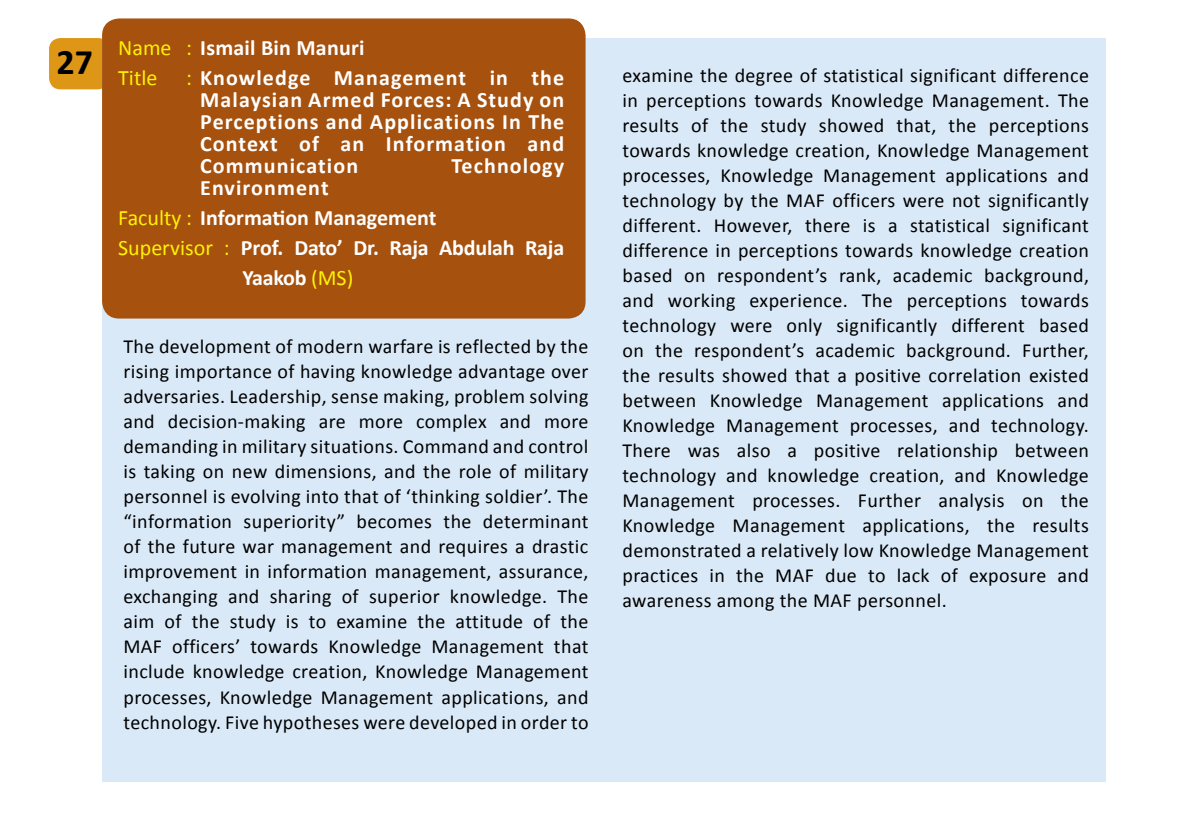
<style>
.page{position:relative;width:1191px;height:820px;background:#fff}
.page>*{position:absolute;margin:0;border:0;box-sizing:border-box;transform-origin:0 0}
.t1{font:700 36px "Calibri";color:#000}
.t2{font:700 22px/22px "Calibri";letter-spacing:.035em;color:#fff;text-align:justify}
.t3{font:700 22px "Calibri";letter-spacing:-.01em;color:#fff}
.t4{font:700 22px "Calibri";color:#fff}
.t5{font:700 22px/30px "Calibri";letter-spacing:.01em;color:#fff}
.t6{font:20px/25px "Calibri";letter-spacing:.02em;color:#000;text-align:justify}
.s1{font-weight:400;color:#fff200}
</style>
<div class="page">
<div style="left:49px;top:38px;width:60px;height:51px;background:#de9616;border-radius:11px"></div>
<div style="left:102px;top:38px;width:1004px;height:744px;background:#dae9f7"></div>
<div style="left:102px;top:18px;width:483px;height:300px;background:#a6510e;border-radius:17px"></div>
<h1 class="t1" style="left:56px;top:40px;width:38px">27</h1>
<p class="t5" style="left:118px;top:31px;width:248px"><span class="s1">Name :</span> Ismail Bin Manuri<br><span class="s1">Title</span></p>
<p class="t2" style="left:200px;top:65px;width:366px;text-indent:-14px"><span class="s1">:</span> Knowledge Management in the Malaysian Armed Forces: A Study on Perceptions and Applications In The Context of an Information and Communication</p>
<p class="t2" style="left:451px;top:153px;width:114px">Technology</p>
<p class="t2" style="left:200px;top:175px;width:130px">Environment</p>
<p class="t4" style="left:118px;top:204px;width:320px"><span class="s1">Faculty :</span> Information Management</p>
<p class="t3" style="left:118px;top:234px;width:447px"><span class="s1">Supervisor :</span> Prof. Dato’ Dr. Raja Abdulah Raja</p>
<p class="t2" style="left:242px;top:265px;width:112px">Yaakob <span class="s1">(MS)</span></p>
<p class="t6" style="left:123px;top:333px;width:467px">The development of modern warfare is reflected by the rising importance of having knowledge advantage over adversaries. Leadership, sense making, problem solving and decision-making are more complex and more demanding in military situations. Command and control is taking on new dimensions, and the role of military personnel is evolving into that of ‘thinking soldier’. The “information superiority” becomes the determinant of the future war management and requires a drastic improvement in information management, assurance, exchanging and sharing of superior knowledge. The aim of the study is to examine the attitude of the MAF officers’ towards Knowledge Management that include knowledge creation, Knowledge Management processes, Knowledge Management applications, and technology. Five hypotheses were developed in order to</p>
<p class="t6" style="left:622px;top:62px;width:468px">examine the degree of statistical significant difference in perceptions towards Knowledge Management. The results of the study showed that, the perceptions towards knowledge creation, Knowledge Management processes, Knowledge Management applications and technology by the MAF officers were not significantly different. However, there is a statistical significant difference in perceptions towards knowledge creation based on respondent’s rank, academic background, and working experience. The perceptions towards technology were only significantly different based on the respondent’s academic background. Further, the results showed that a positive correlation existed between Knowledge Management applications and Knowledge Management processes, and technology.<br>There was also a positive relationship between technology and knowledge creation, and Knowledge Management processes. Further analysis on the Knowledge Management applications, the results demonstrated a relatively low Knowledge Management practices in the MAF due to lack of exposure and awareness among the MAF personnel.</p>
</div>
